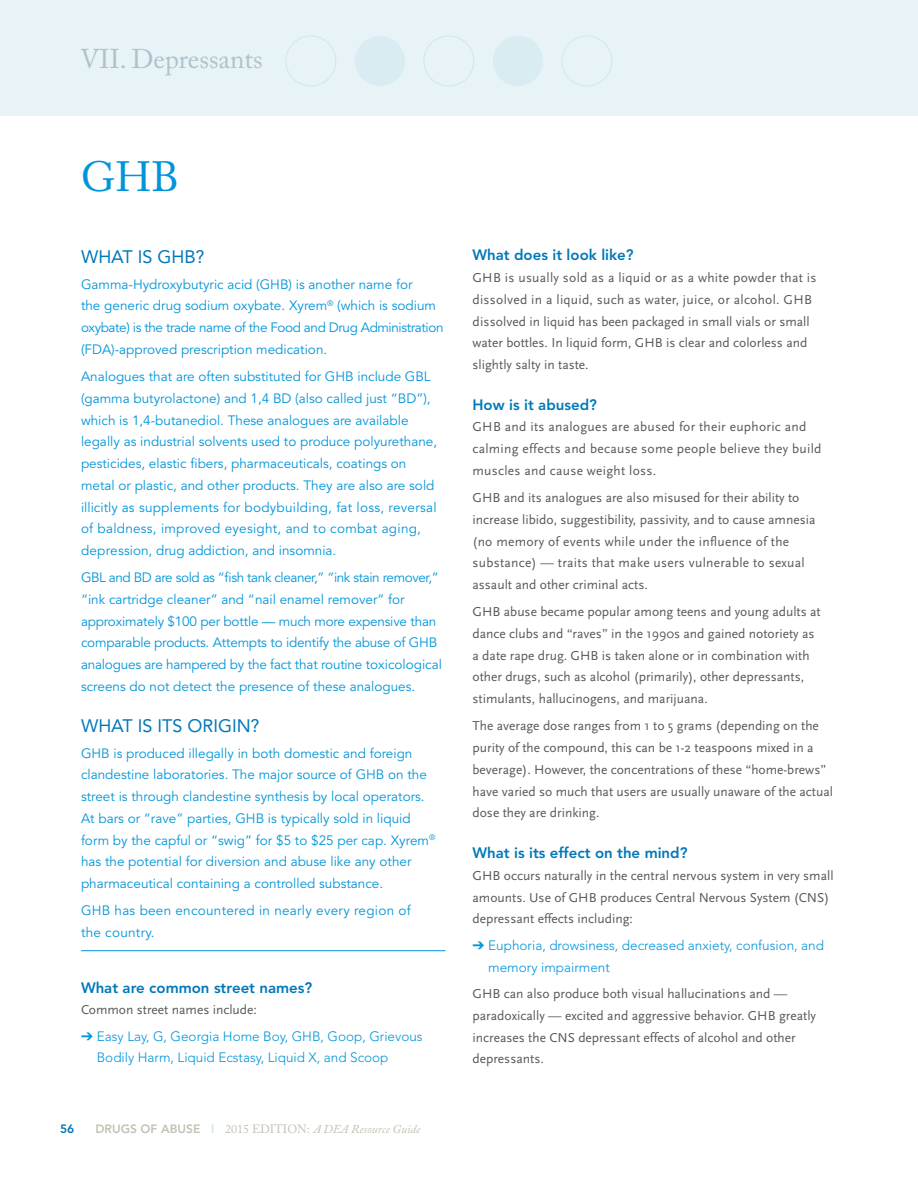
<style>
.page{position:relative;width:918px;height:1188px;background:#fff}
.page>*{position:absolute;margin:0;border:0;box-sizing:border-box;transform-origin:0 0}
.t1{font:42px "Adobe Caslon Pro";color:#0095d9}
.t2{font:27px "Adobe Caslon Pro";color:#afc2cc}
.t3{font:18px "Avenir";color:#0078b9}
.t4{font:800 15px "Avenir";color:#0078b9}
.t5{font:13.5px/21.8px "Avenir";color:#0095d9}
.t6{font:13.5px/21.8px "Scala Sans";color:#57585a}
.t7{font:300 13.5px/21px "Avenir";color:#0095d9}
.t8{font:13.5px/21.8px "Scala Sans";letter-spacing:.02em;color:#57585a}
.t9{font:13.5px/21.8px "Avenir";letter-spacing:.02em;color:#0095d9}
.t10{font:italic 12px "Adobe Caslon Pro";color:#c3c2b3}
.t11{font:800 12px "Avenir";color:#0078b9}
.s1{font-family:"Avenir";font-weight:800;font-style:normal}
.s2{font-family:"Avenir";font-weight:800;font-style:normal;color:#cfe7ee}
.s3{font-style:normal}
</style>
<div class="page">
<div style="left:0;top:0;width:918px;height:116px;background:#e7f3f6"></div>
<hr style="left:81px;top:950px;width:365px;height:1px;background:#0095d9">
<div style="left:285px;top:36px;width:51px;height:50px;border:1px solid #cfe7ee;border-radius:50%"></div>
<div style="left:355px;top:36px;width:50px;height:50px;background:#d8ecf2;border-radius:50%"></div>
<div style="left:423px;top:36px;width:51px;height:50px;border:1px solid #cfe7ee;border-radius:50%"></div>
<div style="left:493px;top:36px;width:50px;height:50px;background:#d8ecf2;border-radius:50%"></div>
<div style="left:561px;top:36px;width:51px;height:50px;border:1px solid #cfe7ee;border-radius:50%"></div>
<h2 class="t2" style="left:80px;top:43px;width:184px">VII. Depressants</h2>
<h1 class="t1" style="left:81px;top:152px;width:100px">GHB</h1>
<h3 class="t3" style="left:81px;top:246px;width:125px">WHAT IS GHB?</h3>
<p class="t5" style="left:81px;top:273px;width:364px">Gamma-Hydroxybutyric acid (GHB) is another name for<br>the generic drug sodium oxybate. Xyrem<sup>®</sup> (which is sodium oxybate) is the trade name of the Food and Drug Administration (FDA)-approved prescription medication.</p>
<p class="t5" style="left:81px;top:366px;width:358px">Analogues that are often substituted for GHB include GBL (gamma butyrolactone) and 1,4 BD (also called just “BD”), which is 1,4-butanediol. These analogues are available legally as industrial solvents used to produce polyurethane, pesticides, elastic fibers, pharmaceuticals, coatings on metal or plastic, and other products. They are also are sold illicitly as supplements for bodybuilding, fat loss, reversal of baldness, improved eyesight, and to combat aging, depression, drug addiction, and insomnia.</p>
<p class="t5" style="left:81px;top:567px;width:363px">GBL and BD are sold as “fish tank cleaner,” “ink stain remover,” “ink cartridge cleaner” and “nail enamel remover” for approximately $100 per bottle — much more expensive than comparable products. Attempts to identify the abuse of GHB analogues are hampered by the fact that routine toxicological screens do not detect the presence of these analogues.</p>
<h3 class="t3" style="left:81px;top:715px;width:180px">WHAT IS ITS ORIGIN?</h3>
<p class="t5" style="left:81px;top:742px;width:356px">GHB is produced illegally in both domestic and foreign clandestine laboratories. The major source of GHB on the street is through clandestine synthesis by local operators.<br>At bars or “rave” parties, GHB is typically sold in liquid form by the capful or “swig” for $5 to $25 per cap. Xyrem<sup>® </sup>has the potential for diversion and abuse like any other pharmaceutical containing a controlled substance.</p>
<p class="t9" style="left:81px;top:900px;width:331px">GHB has been encountered in nearly every region of the country.</p>
<p class="t4" style="left:81px;top:979px;width:233px">What are common street names?</p>
<p class="t6" style="left:81px;top:999px;width:177px">Common street names include:</p>
<p class="t7" style="left:97px;top:1026px;width:327px;text-indent:-16px">➔ Easy Lay, G, Georgia Home Boy, GHB, Goop, Grievous<br>Bodily Harm, Liquid Ecstasy, Liquid X, and Scoop</p>
<p class="t11" style="left:60px;top:1121px;width:16px">56</p>
<p class="t10" style="left:96px;top:1121px;width:326px"><span class="s1">DRUGS OF ABUSE</span> <span class="s2">I</span> <span class="s3">2015 EDITION:</span> A DEA Resource Guide</p>
<p class="t4" style="left:472px;top:246px;width:163px">What does it look like?</p>
<p class="t6" style="left:472px;top:267px;width:346px">GHB is usually sold as a liquid or as a white powder that is dissolved in a liquid, such as water, juice, or alcohol. GHB dissolved in liquid has been packaged in small vials or small water bottles. In liquid form, GHB is clear and colorless and slightly salty in taste.</p>
<p class="t4" style="left:472px;top:396px;width:126px">How is it abused?</p>
<p class="t8" style="left:472px;top:416px;width:350px">GHB and its analogues are abused for their euphoric and calming effects and because some people believe they build muscles and cause weight loss.</p>
<p class="t6" style="left:472px;top:487px;width:345px">GHB and its analogues are also misused for their ability to increase libido, suggestibility, passivity, and to cause amnesia (no memory of events while under the influence of the substance) — traits that make users vulnerable to sexual assault and other criminal acts.</p>
<p class="t6" style="left:472px;top:601px;width:350px">GHB abuse became popular among teens and young adults at dance clubs and “raves” in the 1990s and gained notoriety as a date rape drug. GHB is taken alone or in combination with other drugs, such as alcohol (primarily), other depressants, stimulants, hallucinogens, and marijuana.</p>
<p class="t6" style="left:472px;top:715px;width:362px">The average dose ranges from 1 to 5 grams (depending on the purity of the compound, this can be 1-2 teaspoons mixed in a beverage). However, the concentrations of these “home-brews” have varied so much that users are usually unaware of the actual dose they are drinking.</p>
<p class="t4" style="left:472px;top:844px;width:216px">What is its effect on the mind?</p>
<p class="t6" style="left:472px;top:865px;width:363px">GHB occurs naturally in the central nervous system in very small amounts. Use of GHB produces Central Nervous System (CNS) depressant effects including:</p>
<p class="t7" style="left:488px;top:935px;width:337px;line-height:21.8px;text-indent:-16px">➔ Euphoria, drowsiness, decreased anxiety, confusion, and memory impairment</p>
<p class="t6" style="left:472px;top:983px;width:345px">GHB can also produce both visual hallucinations and — paradoxically — excited and aggressive behavior. GHB greatly increases the CNS depressant effects of alcohol and other depressants.</p>
</div>
